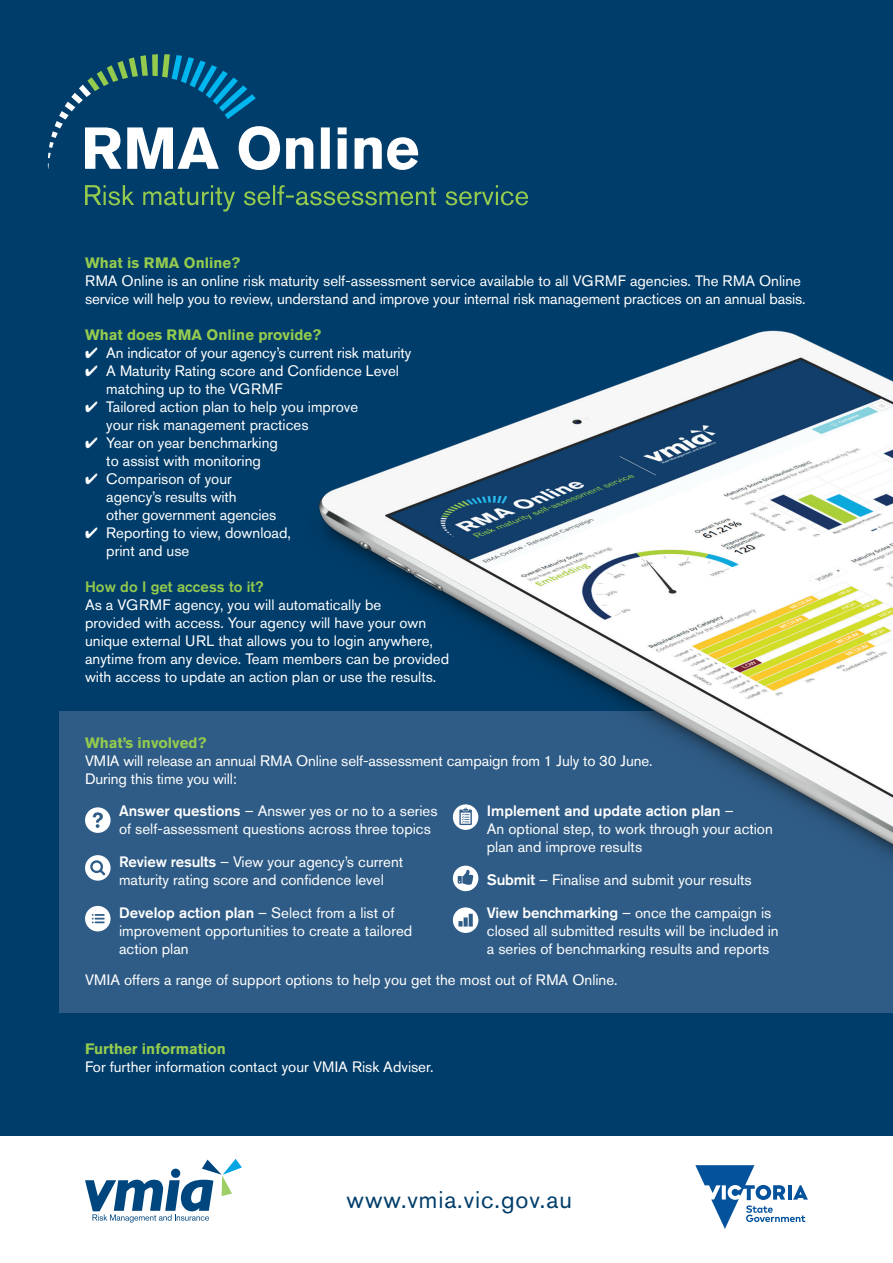
<style>
.page{position:relative;width:893px;height:1263px;background:#fff}
.page>*{position:absolute;margin:0;border:0;box-sizing:border-box;transform-origin:0 0}
.t1{font:24px "Akzidenz Grotesk BE";letter-spacing:.04em;color:#003d6a}
.t2{font:15px/18px "Akzidenz Grotesk BE";color:#fff}
.t3{font:700 15px "Akzidenz Grotesk BE";color:#94ca4e}
.t4{font:500 15px "Akzidenz Grotesk BE";color:#94ca4e}
.s1{font-weight:500}
</style>
<div class="page">
<div style="left:0;top:0;width:893px;height:1135px;background:#003d6a"></div>
<svg style="left:85px;top:1159px;width:157px;height:63px"></svg>
<svg style="left:695px;top:1165px;width:113px;height:64px"></svg>
<div style="left:60px;top:711px;width:833px;height:302px;background:#2f5c86"></div>
<svg style="left:85px;top:807px;width:26px;height:26px"></svg>
<svg style="left:85px;top:855px;width:26px;height:26px"></svg>
<svg style="left:85px;top:906px;width:26px;height:25px"></svg>
<svg style="left:458px;top:889px;width:15px;height:2px"></svg>
<svg style="left:453px;top:907px;width:25px;height:26px"></svg>
<img style="left:319px;top:330px;width:574px;height:559px">
<svg style="left:48px;top:54px;width:370px;height:116px"></svg>
<svg style="left:85px;top:185px;width:443px;height:27px"></svg>
<p class="t3" style="left:85px;top:254px;width:157px">What is RMA Online?</p>
<p class="t2" style="left:85px;top:272px;width:722px">RMA Online is an online risk maturity self-assessment service available to all VGRMF agencies. The RMA Online service will help you to review, understand and improve your internal risk management practices on an annual basis.</p>
<p class="t3" style="left:85px;top:326px;width:238px">What does RMA Online provide?</p>
<p class="t2" style="left:85px;top:344px;width:328px">✔ An indicator of your agency’s current risk maturity</p>
<p class="t2" style="left:106px;top:362px;width:294px;text-indent:-21px">✔ A Maturity Rating score and Confidence Level matching up to the VGRMF</p>
<p class="t2" style="left:106px;top:398px;width:253px;text-indent:-21px">✔ Tailored action plan to help you improve your risk management practices</p>
<p class="t2" style="left:85px;top:434px;width:194px;text-align:center">✔ Year on year benchmarking to assist with monitoring</p>
<p class="t2" style="left:106px;top:470px;width:171px;text-indent:-21px">✔ Comparison of your agency’s results with<br>other government agencies</p>
<p class="t2" style="left:106px;top:524px;width:186px;text-indent:-21px">✔ Reporting to view, download, print and use</p>
<p class="t4" style="left:85px;top:577px;width:180px">How do I get access to it?</p>
<p class="t2" style="left:85px;top:596px;width:366px">As a VGRMF agency, you will automatically be<br>provided with access. Your agency will have your own unique external URL that allows you to login anywhere, anytime from any device. Team members can be provided with access to update an action plan or use the results.</p>
<p class="t3" style="left:85px;top:734px;width:123px">What’s involved?</p>
<p class="t2" style="left:85px;top:751px;width:569px">VMIA will release an annual RMA Online self-assessment campaign from 1 July to 30 June.<br>During this time you will:</p>
<p class="t2" style="left:119px;top:802px;width:320px"><span class="s1">Answer questions</span> – Answer yes or no to a series of self-assessment questions across three topics</p>
<p class="t2" style="left:119px;top:853px;width:286px"><span class="s1">Review results</span> – View your agency’s current maturity rating score and confidence level</p>
<p class="t2" style="left:119px;top:903px;width:295px"><span class="s1">Develop action plan</span> – Select from a list of improvement opportunities to create a tailored action plan</p>
<p class="t2" style="left:487px;top:802px;width:288px"><span class="s1">Implement and update action plan</span> –<br>An optional step, to work through your action plan and improve results</p>
<p class="t2" style="left:487px;top:863px;width:286px;line-height:32.7px"><span class="s1">Submit</span> – Finalise and submit your results<br><span class="s1">View benchmarking</span> – once the campaign is</p>
<p class="t2" style="left:487px;top:921px;width:293px">closed all submitted results will be included in a series of benchmarking results and reports</p>
<p class="t2" style="left:85px;top:970px;width:534px">VMIA offers a range of support options to help you get the most out of RMA Online.</p>
<p class="t3" style="left:85px;top:1040px;width:142px">Further information</p>
<p class="t2" style="left:85px;top:1057px;width:350px">For further information contact your VMIA Risk Adviser.</p>
<h1 class="t1" style="left:347px;top:1185px;width:227px">www.vmia.vic.gov.au</h1>
</div>
